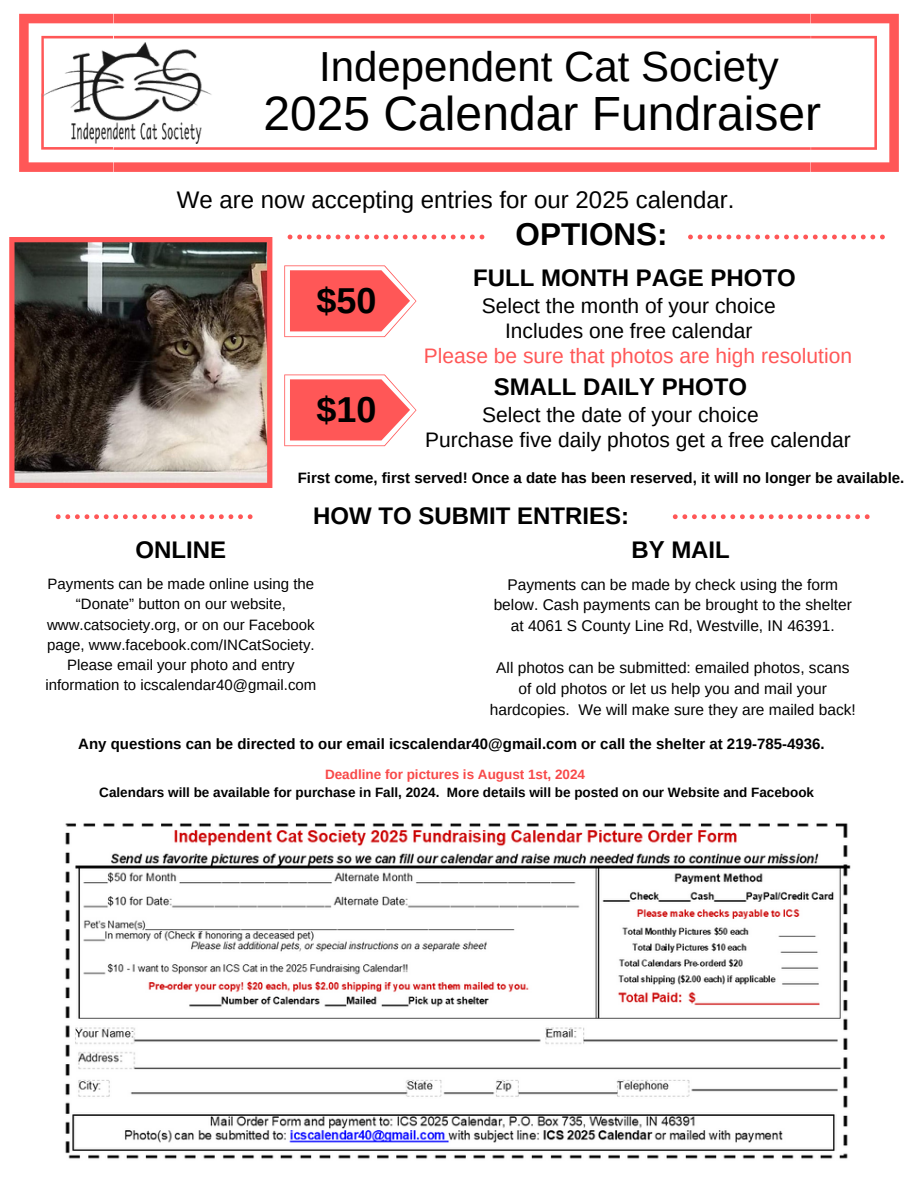
<style>
.page{position:relative;width:918px;height:1188px;background:#fff}
.page>*{position:absolute;margin:0;border:0;box-sizing:border-box;transform-origin:0 0}
.t1{font:48px "Arimo";color:#000}
.t2{font:42px "Arimo";color:#000}
.t3{font:700 36px "Arimo";color:#000}
.t4{font:700 31.5px "Arimo";color:#000}
.t5{font:700 24px "Arimo";color:#000}
.t6{font:24px "Arimo";color:#000}
.t7{font:21px "Arimo";color:#000}
.t8{font:21px "Arimo";color:#ff5757}
.t9{font:15.45px/21px "Arimo";color:#000;text-align:center}
.t10{font:15px/20.2px "Arimo";color:#000;text-align:center}
.t11{font:700 15px "Arimo";color:#000}
.t12{font:700 13.5px "Arimo";color:#000}
.t13{font:700 13.5px "Arimo";color:#f84949}
</style>
<div class="page">
<svg style="left:19px;top:14px;width:880px;height:158px"></svg>
<img style="left:42px;top:42px;width:171px;height:102px">
<img style="left:9px;top:237px;width:263px;height:251px">
<svg style="left:288px;top:235px;width:196px;height:4px"></svg>
<svg style="left:688px;top:235px;width:197px;height:4px"></svg>
<svg style="left:284px;top:265px;width:133px;height:72px"></svg>
<svg style="left:284px;top:375px;width:133px;height:71px"></svg>
<svg style="left:673px;top:514px;width:197px;height:5px"></svg>
<svg style="left:56px;top:514px;width:197px;height:5px"></svg>
<img style="left:65px;top:823px;width:786px;height:336px">
<p class="t2" style="left:319px;top:43px;width:461px">Independent Cat Society</p>
<h2 class="t1" style="left:264px;top:87px;width:559px">2025 Calendar Fundraiser</h2>
<h3 class="t6" style="left:177px;top:186px;width:559px">We are now accepting entries for our 2025 calendar.</h3>
<p class="t3" style="left:316px;top:280px;width:62px">$50</p>
<h3 class="t3" style="left:316px;top:389px;width:62px">$10</h3>
<h4 class="t4" style="left:516px;top:216px;width:154px">OPTIONS:</h4>
<p class="t5" style="left:473px;top:264px;width:324px">FULL MONTH PAGE PHOTO</p>
<h5 class="t7" style="left:482px;top:294px;width:295px">Select the month of your choice</h5>
<p class="t7" style="left:505px;top:319px;width:249px">Includes one free calendar</p>
<p class="t8" style="left:424px;top:344px;width:430px">Please be sure that photos are high resolution</p>
<p class="t5" style="left:494px;top:373px;width:255px">SMALL DAILY PHOTO</p>
<p class="t7" style="left:482px;top:403px;width:278px">Select the date of your choice</p>
<h5 class="t7" style="left:425px;top:428px;width:427px">Purchase five daily photos get a free calendar</h5>
<p class="t11" style="left:298px;top:470px;width:608px">First come, first served! Once a date has been reserved, it will no longer be available.</p>
<p class="t5" style="left:313px;top:502px;width:317px">HOW TO SUBMIT ENTRIES:</p>
<h5 class="t5" style="left:136px;top:536px;width:92px">ONLINE</h5>
<h5 class="t10" style="left:47px;top:574px;width:269px">Payments can be made online using the “Donate” button on our website, www.catsociety.org, or on our Facebook page, www.facebook.com/INCatSociety.</h5>
<p class="t10" style="left:45px;top:655px;width:273px">Please email your photo and entry information to icscalendar40@gmail.com</p>
<h5 class="t5" style="left:631px;top:536px;width:100px">BY MAIL</h5>
<p class="t9" style="left:494px;top:574px;width:360px">Payments can be made by check using the form below. Cash payments can be brought to the shelter at 4061 S County Line Rd, Westville, IN 46391.</p>
<p class="t9" style="left:490px;top:657px;width:367px">All photos can be submitted: emailed photos, scans of old photos or let us help you and mail your hardcopies. We will make sure they are mailed back!</p>
<p class="t11" style="left:78px;top:736px;width:748px">Any questions can be directed to our email icscalendar40@gmail.com or call the shelter at 219-785-4936.</p>
<p class="t13" style="left:325px;top:767px;width:262px">Deadline for pictures is August 1st, 2024</p>
<p class="t12" style="left:99px;top:785px;width:716px">Calendars will be available for purchase in Fall, 2024. More details will be posted on our Website and Facebook</p>
</div>
